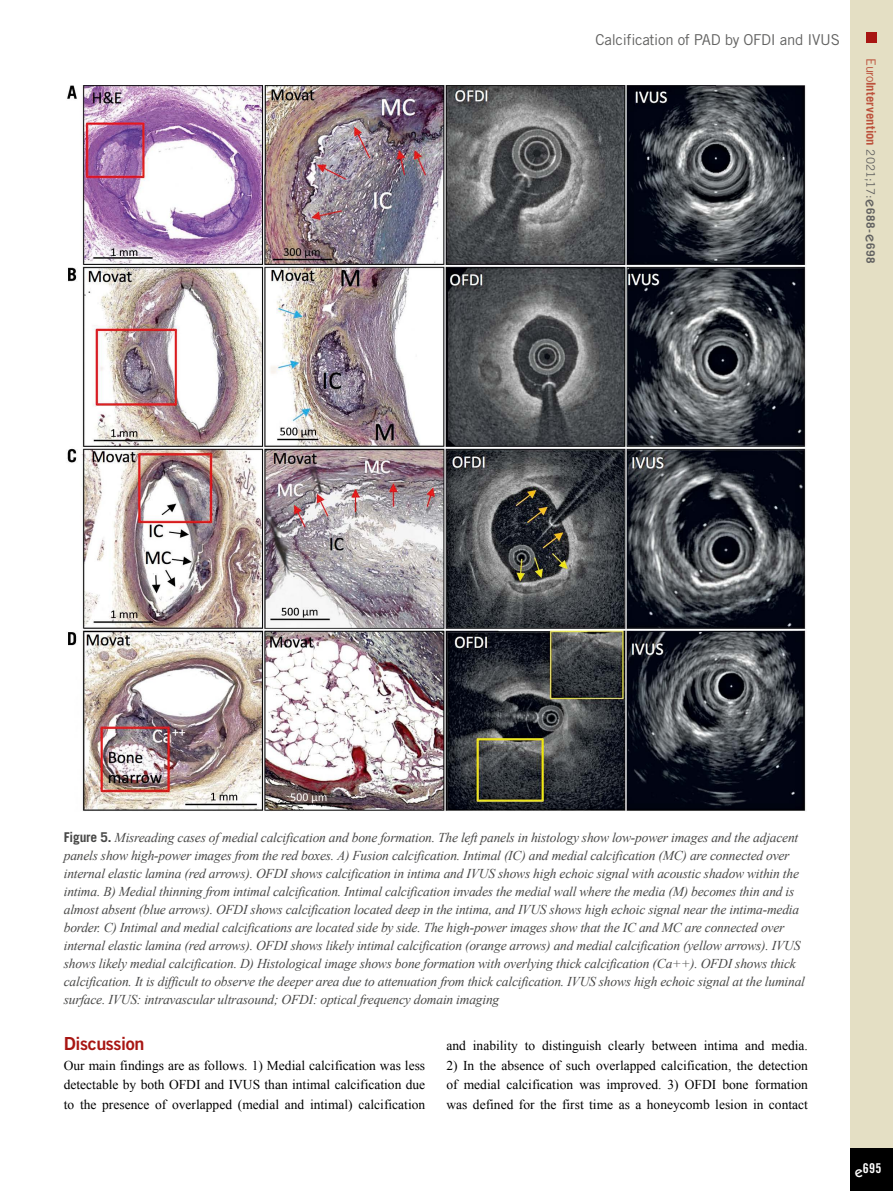
<style>
.page{position:relative;width:893px;height:1191px;background:#fff}
.page>*{position:absolute;margin:0;border:0;box-sizing:border-box;transform-origin:0 0}
.t1{font:18px "Trade Gothic LT Std Bd 2";letter-spacing:-.02em;color:#a81613}
.t2{font:15px "Trade Gothic LT Std";letter-spacing:-.02em;color:#626261}
.t3{font:italic 13.5px/18px "Times New Roman";letter-spacing:-.015em;color:#484847}
.t4{font:13.5px/19.5px "Times New Roman";color:#000;text-align:justify}
.t5{font:13.5px "Trade Gothic LT Std Bd Cn 20";color:#fff}
.t6{font:700 12.75px "Trade Gothic LT Std";letter-spacing:.005em;color:#bc523c}
.s1{font-weight:400}
.s2{font-weight:400;font-size:11.7px;color:#626261}
.s3{font-family:"ITC Kabel Std";font-weight:500;font-size:15px;color:#626261}
.s4{font-size:11.7px;color:#626261}
.s5{font-family:"Trade Gothic LT Std";font-weight:700;font-style:normal}
.s6{font-family:"ITC Kabel Std";font-weight:500;font-size:15px}
</style>
<div class="page">
<div style="left:850px;top:0;width:43px;height:1191px;background:#e4dfc4"></div>
<div style="left:850px;top:1148px;width:43px;height:43px;background:#000"></div>
<div style="left:866px;top:32px;width:11px;height:10px;background:#a81613"></div>
<img style="left:67px;top:85px;width:739px;height:726px">
<p class="t2" style="left:596px;top:30px;width:246px">Calcification of PAD by OFDI and IVUS</p>
<p class="t6" style="left:879px;top:58px;width:207px;rotate:90deg"><span class="s1">Euro</span>Intervention <span class="s2">2021;17:</span><span class="s3">e</span><span class="s4">688-</span><span class="s3">e</span><span class="s4">698</span></p>
<p class="t3" style="left:64px;top:828px;width:743px"><span class="s5">Figure 5.</span> Misreading cases of medial calcification and bone formation. The left panels in histology show low-power images and the adjacent panels show high-power images from the red boxes. A) Fusion calcification. Intimal (IC) and medial calcification (MC) are connected over internal elastic lamina (red arrows). OFDI shows calcification in intima and IVUS shows high echoic signal with acoustic shadow within the intima. B) Medial thinning from intimal calcification. Intimal calcification invades the medial wall where the media (M) becomes thin and is almost absent (blue arrows). OFDI shows calcification located deep in the intima, and IVUS shows high echoic signal near the intima-media border. C) Intimal and medial calcifications are located side by side. The high-power images show that the IC and MC are connected over internal elastic lamina (red arrows). OFDI shows likely intimal calcification (orange arrows) and medial calcification (yellow arrows). IVUS shows likely medial calcification. D) Histological image shows bone formation with overlying thick calcification (Ca++). OFDI shows thick calcification. It is difficult to observe the deeper area due to attenuation from thick calcification. IVUS shows high echoic signal at the luminal surface. IVUS: intravascular ultrasound; OFDI: optical frequency domain imaging</p>
<h1 class="t1" style="left:64px;top:1032px;width:82px">Discussion</h1>
<p class="t4" style="left:64px;top:1055px;width:363px">Our main findings are as follows. 1) Medial calcification was less detectable by both OFDI and IVUS than intimal calcification due to the presence of overlapped (medial and intimal) calcification</p>
<p class="t4" style="left:446px;top:1035px;width:363px">and inability to distinguish clearly between intima and media.</p>
<p class="t4" style="left:446px;top:1055px;width:363px">2) In the absence of such overlapped calcification, the detection of medial calcification was improved. 3) OFDI bone formation was defined for the first time as a honeycomb lesion in contact</p>
<p class="t5" style="left:855px;top:1160px;width:28px"><span class="s6">e</span>695</p>
</div>
